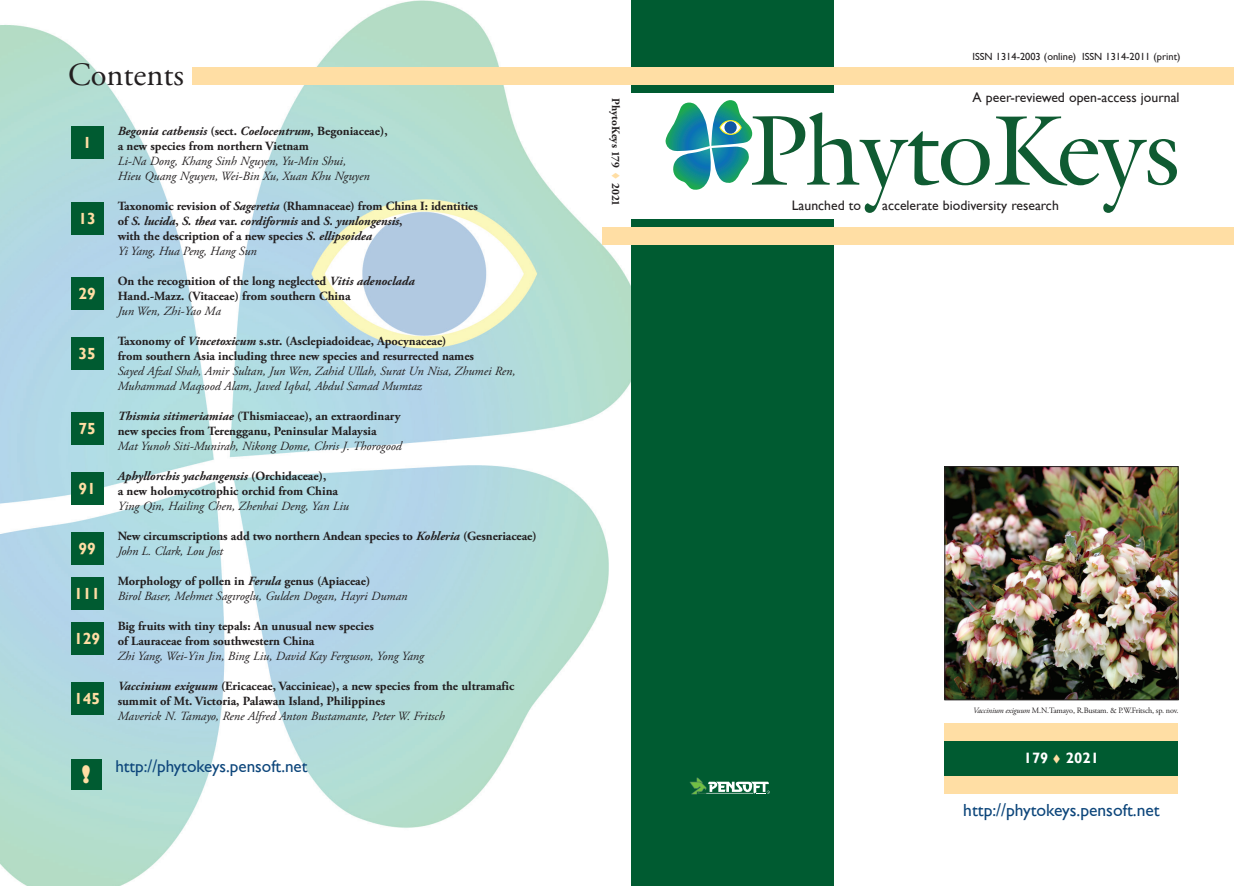
<style>
.page{position:relative;width:1234px;height:886px;background:#fff}
.page>*{position:absolute;margin:0;border:0;box-sizing:border-box;transform-origin:0 0}
.t1{font:32.5px "Adobe Garamond Pro";color:#231f20}
.t2{font:17.5px "Gill Sans";color:#0d467b}
.t3{font:17.12px "Gill Sans";color:#0d467b}
.t4{font:700 16.12px "Gill Sans";color:#ffdea4}
.t5{font:700 15px "Gill Sans";color:#fff}
.t6{font:13.75px "Gill Sans";color:#231f20}
.t7{font:700 12.5px/15px "Adobe Garamond Pro";letter-spacing:-.005em;color:#231f20}
.t8{font:italic 12.5px/15px "Adobe Garamond Pro";color:#231f20}
.t9{font:700 11.25px "Adobe Garamond Pro";color:#231f20}
.t10{font:10.38px "Gill Sans";color:#231f20}
.t11{font:8.12px "Adobe Garamond Pro";letter-spacing:-.02em;color:#231f20}
.s1{font-style:italic}
.s2{font-weight:400;font-style:italic}
.s3{font-weight:700;font-style:normal}
.s4{font-weight:700}
.s5{font-weight:800;font-size:23.25px;color:#ffdea4}
.s6{color:#ffdea4}
</style>
<div class="page">
<img style="left:946px;top:468px;width:230px;height:230px">
<div style="left:944px;top:466px;width:234px;height:234px;border:1px solid #231f20"></div>
<img style="left:0;top:0;width:659px;height:886px">
<svg style="left:995px;top:116px;width:181px;height:97px"></svg>
<svg style="left:665px;top:100px;width:324px;height:113px"></svg>
<svg style="left:720px;top:121px;width:20px;height:13px"></svg>
<div style="left:724px;top:121px;width:12px;height:13px;background:#1056a3;border-radius:50%"></div>
<div style="left:631px;top:220px;width:202px;height:666px;background:#005b31"></div>
<div style="left:631px;top:0;width:202px;height:92px;background:#005b31"></div>
<div style="left:192px;top:67px;width:1041px;height:18px;background:#ffdea4"></div>
<div style="left:602px;top:227px;width:631px;height:17px;background:#ffdea4"></div>
<div style="left:944px;top:740px;width:234px;height:36px;background:#005b31"></div>
<div style="left:944px;top:723px;width:234px;height:17px;background:#ffdea4"></div>
<div style="left:944px;top:776px;width:234px;height:18px;background:#ffdea4"></div>
<div style="left:71px;top:126px;width:32px;height:33px;background:#005b31"></div>
<div style="left:71px;top:202px;width:32px;height:33px;background:#005b31"></div>
<div style="left:71px;top:277px;width:32px;height:32px;background:#005b31"></div>
<div style="left:71px;top:472px;width:32px;height:32px;background:#005b31"></div>
<div style="left:71px;top:682px;width:32px;height:32px;background:#005b31"></div>
<div style="left:71px;top:412px;width:32px;height:33px;background:#005b31"></div>
<div style="left:71px;top:622px;width:32px;height:32px;background:#005b31"></div>
<div style="left:71px;top:532px;width:32px;height:33px;background:#005b31"></div>
<div style="left:71px;top:337px;width:32px;height:32px;background:#005b31"></div>
<svg style="left:689px;top:777px;width:80px;height:17px"></svg>
<div style="left:71px;top:759px;width:30px;height:30px;background:#005b31"></div>
<div style="left:71px;top:577px;width:32px;height:32px;background:#005b31"></div>
<h1 class="t1" style="left:68px;top:55px;width:117px">Contents</h1>
<p class="t4" style="left:83px;top:133px;width:10px">1</p>
<p class="t7" style="left:118px;top:124px;width:271px"><span class="s1">Begonia catbensis</span> (sect. <span class="s1">Coelocentrum</span>, Begoniaceae), a new species from northern Vietnam</p>
<p class="t8" style="left:118px;top:154px;width:253px">Li-Na Dong, Khang Sinh Nguyen, Yu-Min Shui,<br>Hieu Quang Nguyen, Wei-Bin Xu, Xuan Khu Nguyen</p>
<p class="t7" style="left:118px;top:199px;width:361px">Taxonomic revision of <span class="s1">Sageretia</span> (Rhamnaceae) from China I: identities of <span class="s1">S. lucida</span>, <span class="s1">S. thea</span> var. <span class="s1">cordiformis</span> and <span class="s1">S. yunlongensis</span>,<br>with the description of a new species <span class="s1">S. ellipsoidea<br></span><span class="s2">Yi Yang, Hua Peng, Hang Sun</span></p>
<p class="t7" style="left:118px;top:274px;width:298px">On the recognition of the long neglected <span class="s1">Vitis adenoclada<br></span>Hand.-Mazz. (Vitaceae) from southern China</p>
<p class="t8" style="left:118px;top:304px;width:105px">Jun Wen, Zhi-Yao Ma</p>
<p class="t7" style="left:118px;top:334px;width:358px">Taxonomy of <span class="s1">Vincetoxicum</span> s.str. (Asclepiadoideae, Apocynaceae) from southern Asia including three new species and resurrected names</p>
<p class="t8" style="left:118px;top:364px;width:399px">Sayed Afzal Shah, Amir Sultan, Jun Wen, Zahid Ullah, Surat Un Nisa, Zhumei Ren,<br>Muhammad Maqsood Alam, Javed Iqbal, Abdul Samad Mumtaz</p>
<p class="t7" style="left:118px;top:409px;width:284px"><span class="s1">Thismia sitimeriamiae</span> (Thismiaceae), an extraordinary new species from Terengganu, Peninsular Malaysia</p>
<p class="t8" style="left:118px;top:439px;width:285px">Mat Yunoh Siti-Munirah, Nikong Dome, Chris J. Thorogood</p>
<p class="t7" style="left:118px;top:469px;width:222px"><span class="s1">Aphyllorchis yachangensis</span> (Orchidaceae),<br>a new holomycotrophic orchid from China</p>
<p class="t8" style="left:118px;top:499px;width:233px">Ying Qin, Hailing Chen, Zhenhai Deng, Yan Liu</p>
<p class="t7" style="left:118px;top:529px;width:420px">New circumscriptions add two northern Andean species to <span class="s1">Kohleria</span> (Gesneriaceae)<br><span class="s2">John L. Clark, Lou Jost</span></p>
<p class="t8" style="left:118px;top:574px;width:291px"><span class="s3">Morphology of pollen in</span> <span class="s4">Ferula</span> <span class="s3">genus (Apiaceae)<br></span>Birol Baser, Mehmet Sagıroglu, Gulden Dogan, Hayri Duman</p>
<p class="t7" style="left:118px;top:619px;width:257px">Big fruits with tiny tepals: An unusual new species of Lauraceae from southwestern China</p>
<p class="t8" style="left:118px;top:649px;width:308px">Zhi Yang, Wei-Yin Jin, Bing Liu, David Kay Ferguson, Yong Yang</p>
<p class="t7" style="left:118px;top:679px;width:398px"><span class="s1">Vaccinium exiguum</span> (Ericaceae, Vaccinieae), a new species from the ultramafic summit of Mt. Victoria, Palawan Island, Philippines</p>
<p class="t8" style="left:118px;top:709px;width:328px">Maverick N. Tamayo, Rene Alfred Anton Bustamante, Peter W. Fritsch</p>
<p class="t4" style="left:78px;top:209px;width:19px">13</p>
<p class="t4" style="left:78px;top:284px;width:19px">29</p>
<p class="t4" style="left:78px;top:344px;width:19px">35</p>
<p class="t4" style="left:78px;top:419px;width:19px">75</p>
<p class="t4" style="left:78px;top:479px;width:19px">91</p>
<p class="t4" style="left:78px;top:539px;width:19px">99</p>
<p class="t4" style="left:74px;top:584px;width:28px">111</p>
<p class="t4" style="left:74px;top:629px;width:28px">129</p>
<p class="t4" style="left:74px;top:689px;width:28px">145</p>
<h3 class="t3" style="left:81px;top:757px;width:228px"><span class="s5">!</span> http://phytokeys.pensoft.net</h3>
<p class="t9" style="left:622px;top:98px;width:110px;rotate:90deg">PhytoKeys 179 <span class="s6">▼</span> 2021</p>
<p class="t10" style="left:972px;top:51px;width:209px">ISSN 1314-2003 (online) ISSN 1314-2011 (print)</p>
<p class="t6" style="left:972px;top:89px;width:208px">A peer-reviewed open-access journal</p>
<p class="t6" style="left:791px;top:197px;width:71px">Launched to</p>
<p class="t6" style="left:882px;top:197px;width:178px">accelerate biodiversity research</p>
<p class="t11" style="left:973px;top:705px;width:207px"><span class="s1">Vaccinium exiguum</span> M.N.Tamayo, R.Bustam. &amp; P.W.Fritsch, sp. nov.</p>
<p class="t5" style="left:1023px;top:749px;width:77px">179 <span class="s6">▼</span> 2021</p>
<h2 class="t2" style="left:963px;top:800px;width:198px">http://phytokeys.pensoft.net</h2>
</div>
